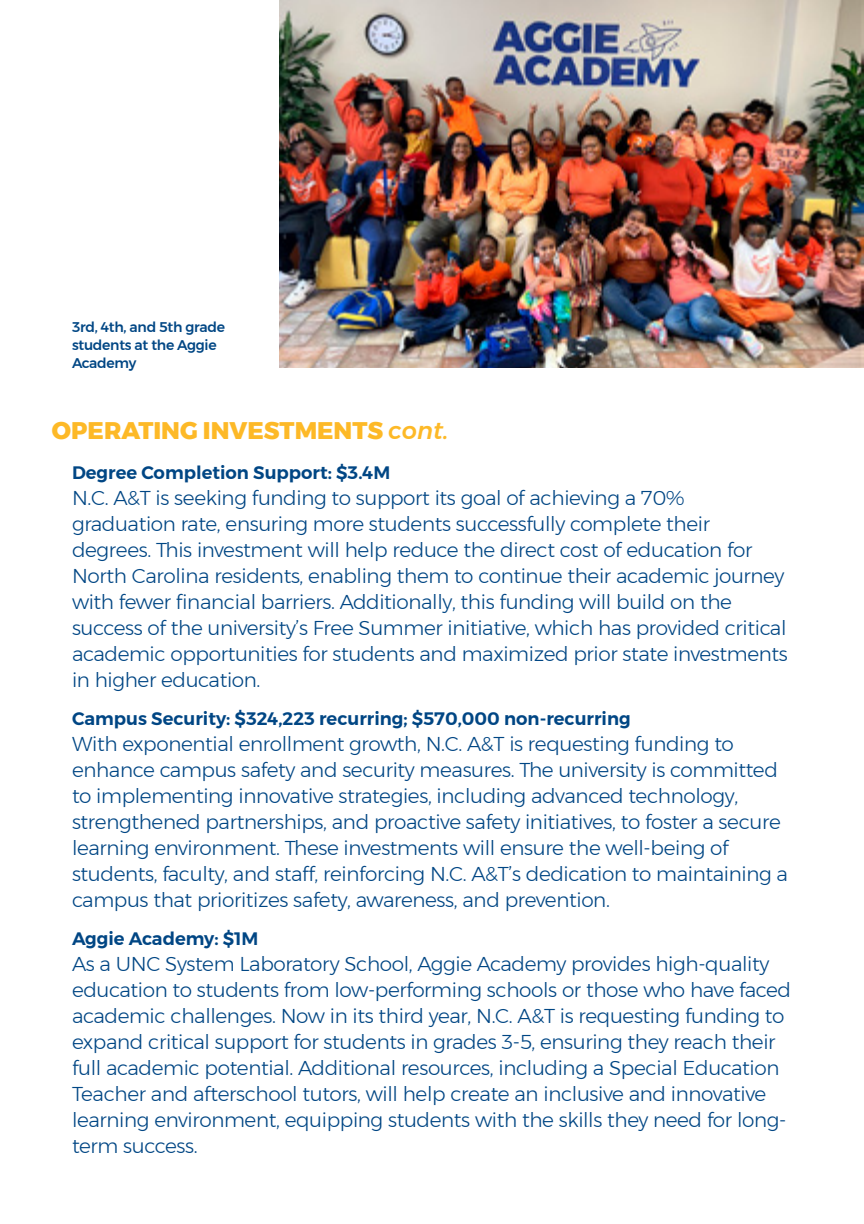
<style>
.page{position:relative;width:864px;height:1224px;background:#fff}
.page>*{position:absolute;margin:0;border:0;box-sizing:border-box;transform-origin:0 0}
.H3_Gold{font:800 24px "Montserrat";color:#fdb927}
.Body_10_13_Blue{font:300 20px/26px "Montserrat";letter-spacing:-.02em;color:#004684}
.H4_blue{font:600 18px "Montserrat";color:#004684}
.Body_10_13_Blue-2{font:500 14px/18px "Montserrat";letter-spacing:-.02em;color:#004684}
.s1{font-weight:500;font-style:italic}
</style>
<div class="page">
<img style="left:279px;top:0;width:585px;height:368px">
<p class="Body_10_13_Blue-2" style="left:72px;top:318px;width:155px">3rd, 4th, and 5th grade students at the Aggie<br>Academy</p>
<p class="H3_Gold" style="left:52px;top:411px;width:398px">OPERATING INVESTMENTS <span class="s1">cont.</span></p>
<p class="H4_blue" style="left:72px;top:458px;width:320px">Degree Completion Support: $3.4M</p>
<p class="Body_10_13_Blue" style="left:72px;top:485px;width:717px">N.C. A&amp;T is seeking funding to support its goal of achieving a 70% graduation rate, ensuring more students successfully complete their degrees. This investment will help reduce the direct cost of education for North Carolina residents, enabling them to continue their academic journey with fewer financial barriers. Additionally, this funding will build on the success of the university’s Free Summer initiative, which has provided critical academic opportunities for students and maximized prior state investments in higher education.</p>
<p class="H4_blue" style="left:72px;top:704px;width:560px">Campus Security: $324,223 recurring; $570,000 non-recurring</p>
<p class="Body_10_13_Blue" style="left:72px;top:731px;width:718px">With exponential enrollment growth, N.C. A&amp;T is requesting funding to enhance campus safety and security measures. The university is committed to implementing innovative strategies, including advanced technology, strengthened partnerships, and proactive safety initiatives, to foster a secure learning environment. These investments will ensure the well-being of students, faculty, and staff, reinforcing N.C. A&amp;T’s dedication to maintaining a campus that prioritizes safety, awareness, and prevention.</p>
<p class="H4_blue" style="left:72px;top:924px;width:188px">Aggie Academy: $1M</p>
<p class="Body_10_13_Blue" style="left:72px;top:951px;width:721px">As a UNC System Laboratory School, Aggie Academy provides high-quality education to students from low-performing schools or those who have faced academic challenges. Now in its third year, N.C. A&amp;T is requesting funding to expand critical support for students in grades 3-5, ensuring they reach their full academic potential. Additional resources, including a Special Education Teacher and afterschool tutors, will help create an inclusive and innovative learning environment, equipping students with the skills they need for long&shy;term success.</p>
</div>
